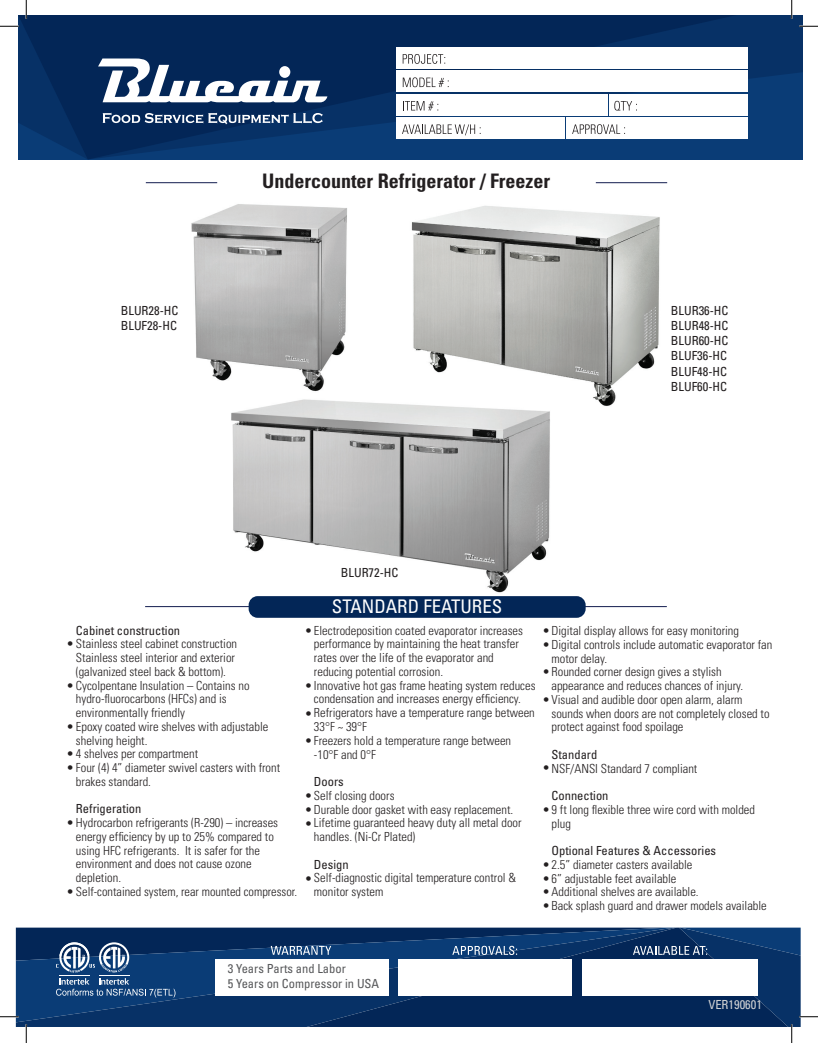
<style>
.page{position:relative;width:818px;height:1043px;background:#fff}
.page>*{position:absolute;margin:0;border:0;box-sizing:border-box;transform-origin:0 0}
.t1{font:700 condensed 20px "Univers LT Std";color:#231f20}
.t2{font:condensed 18.75px "Univers LT Std";color:#fff}
.t3{font:700 condensed 17.5px "Univers";color:#fff}
.t4{font:300 condensed 12.5px/13.8px "Univers LT Std";color:#231f20}
.t5{font:condensed 12.5px/15px "Univers LT Std";color:#231f20;text-align:justify}
.t6{font:condensed 12.5px/15px "Univers LT Std";color:#57585a}
.t7{font:condensed 12.5px "Univers LT Std";color:#d1d2d4}
</style>
<div class="page">
<img style="left:411px;top:206px;width:249px;height:200px">
<img style="left:231px;top:388px;width:329px;height:205px">
<svg style="left:737px;top:15px;width:65px;height:144px;background:#0c3a71"></svg>
<svg style="left:18px;top:15px;width:719px;height:144px;background:#093063"></svg>
<svg style="left:98px;top:58px;width:229px;height:45px"></svg>
<div style="left:279px;top:66px;width:11px;height:12px;background:#fff;border-radius:50%"></div>
<svg style="left:103px;top:113px;width:220px;height:11px;background:#587091"></svg>
<div style="left:396px;top:47px;width:351px;height:22px;background:#fff"></div>
<div style="left:396px;top:71px;width:351px;height:21px;background:#fff"></div>
<svg style="left:402px;top:54px;width:43px;height:10px"></svg>
<svg style="left:403px;top:77px;width:46px;height:10px"></svg>
<div style="left:608px;top:94px;width:139px;height:21px;background:#fff"></div>
<div style="left:396px;top:94px;width:211px;height:21px;background:#fff"></div>
<div style="left:396px;top:118px;width:168px;height:21px;background:#fff"></div>
<div style="left:566px;top:118px;width:181px;height:21px;background:#fff"></div>
<svg style="left:403px;top:101px;width:35px;height:9px"></svg>
<svg style="left:614px;top:101px;width:23px;height:10px"></svg>
<svg style="left:402px;top:124px;width:78px;height:11px"></svg>
<svg style="left:572px;top:124px;width:53px;height:10px"></svg>
<hr style="left:145px;top:606px;width:521px;height:1px;background:#121c4f">
<div style="left:248px;top:596px;width:337px;height:22px;background:#032657;border-radius:9px"></div>
<hr style="left:146px;top:182px;width:71px;height:1px;background:#121c4f">
<hr style="left:595px;top:182px;width:72px;height:1px;background:#121c4f">
<img style="left:191px;top:204px;width:166px;height:193px">
<svg style="left:0;top:25px;width:19px;height:2px"></svg>
<svg style="left:799px;top:25px;width:19px;height:2px"></svg>
<svg style="left:25px;top:0;width:2px;height:19px"></svg>
<svg style="left:790px;top:0;width:2px;height:19px"></svg>
<svg style="left:0;top:927px;width:818px;height:115px"></svg>
<p class="t5" style="left:121px;top:303px;width:59px">BLUR28-HC<br>BLUF28-HC</p>
<h1 class="t1" style="left:262px;top:168px;width:289px">Undercounter Refrigerator / Freezer</h1>
<p class="t5" style="left:341px;top:565px;width:59px">BLUR72-HC</p>
<h2 class="t2" style="left:332px;top:594px;width:172px">STANDARD FEATURES</h2>
<h3 class="t3" style="left:349px;top:597px;width:143px">ANDARD FEATURES</h3>
<p class="t5" style="left:671px;top:303px;width:59px">BLUR36-HC BLUR48-HC BLUR60-HC BLUF36-HC BLUF48-HC BLUF60-HC</p>
<p class="t5" style="left:76px;top:622px;width:106px">Cabinet construction</p>
<p class="t4" style="left:76px;top:637px;width:163px;text-indent:-10px">• Stainless steel cabinet construction<br>Stainless steel interior and exterior (galvanized steel back &amp; bottom).</p>
<p class="t4" style="left:76px;top:678px;width:175px;text-indent:-10px">• Cycolpentane Insulation – Contains no hydro-fluorocarbons (HFCs) and is environmentally friendly</p>
<p class="t4" style="left:76px;top:719px;width:194px;text-indent:-10px">• Epoxy coated wire shelves with adjustable shelving height.</p>
<p class="t4" style="left:66px;top:747px;width:133px">• 4 shelves per compartment</p>
<p class="t4" style="left:76px;top:760px;width:206px;text-indent:-10px">• Four (4) 4” diameter swivel casters with front brakes standard.</p>
<p class="t5" style="left:76px;top:801px;width:67px">Refrigeration</p>
<p class="t4" style="left:76px;top:815px;width:204px;text-indent:-10px">• Hydrocarbon refrigerants (R-290) – increases energy efficiency by up to 25% compared to using HFC refrigerants. It is safer for the environment and does not cause ozone depletion.</p>
<p class="t4" style="left:66px;top:884px;width:232px">• Self-contained system, rear mounted compressor.</p>
<p class="t4" style="left:314px;top:623px;width:210px;text-indent:-9px">•Electrodeposition coated evaporator increases performance by maintaining the heat transfer rates over the life of the evaporator and reducing potential corrosion.</p>
<p class="t4" style="left:305px;top:678px;width:232px;text-align:center">•Innovative hot gas frame heating system reduces condensation and increases energy efficiency.</p>
<p class="t4" style="left:314px;top:706px;width:222px;text-indent:-9px">•Refrigerators have a temperature range between<br>33°F ~ 39°F</p>
<p class="t4" style="left:314px;top:733px;width:199px;text-indent:-9px">•Freezers hold a temperature range between -10°F and 0°F</p>
<p class="t5" style="left:314px;top:774px;width:31px">Doors</p>
<p class="t4" style="left:305px;top:788px;width:91px">•Self closing doors</p>
<p class="t4" style="left:305px;top:802px;width:210px">•Durable door gasket with easy replacement.</p>
<p class="t4" style="left:314px;top:816px;width:209px;text-indent:-9px">•Lifetime guaranteed heavy duty all metal door handles. (Ni-Cr Plated)</p>
<p class="t5" style="left:314px;top:856px;width:36px">Design</p>
<p class="t4" style="left:314px;top:871px;width:203px;text-indent:-9px">•Self-diagnostic digital temperature control &amp; monitor system</p>
<p class="t4" style="left:542px;top:624px;width:198px">•Digital display allows for easy monitoring</p>
<p class="t4" style="left:551px;top:637px;width:222px;text-indent:-9px">•Digital controls include automatic evaporator fan motor delay.</p>
<p class="t4" style="left:551px;top:665px;width:193px;text-indent:-9px">•Rounded corner design gives a stylish appearance and reduces chances of injury.</p>
<p class="t4" style="left:551px;top:692px;width:219px;text-indent:-9px">•Visual and audible door open alarm, alarm sounds when doors are not completely closed to protect against food spoilage</p>
<p class="t5" style="left:551px;top:746px;width:47px">Standard</p>
<p class="t4" style="left:542px;top:761px;width:156px">•NSF/ANSI Standard 7 compliant</p>
<p class="t5" style="left:551px;top:788px;width:58px">Connection</p>
<p class="t4" style="left:551px;top:802px;width:205px;text-indent:-9px">•9 ft long flexible three wire cord with molded plug</p>
<p class="t5" style="left:551px;top:843px;width:166px">Optional Features &amp; Accessories</p>
<p class="t4" style="left:542px;top:857px;width:151px">•2.5” diameter casters available</p>
<p class="t4" style="left:542px;top:871px;width:135px">•6” adjustable feet available</p>
<p class="t4" style="left:542px;top:885px;width:158px">•Additional shelves are available.</p>
<p class="t4" style="left:542px;top:899px;width:226px">•Back splash guard and drawer models available</p>
<p class="t6" style="left:228px;top:961px;width:153px">3 Years Parts and Labor<br>5 Years on Compressor in USA</p>
<p class="t7" style="left:708px;top:996px;width:55px">VER190601</p>
</div>
